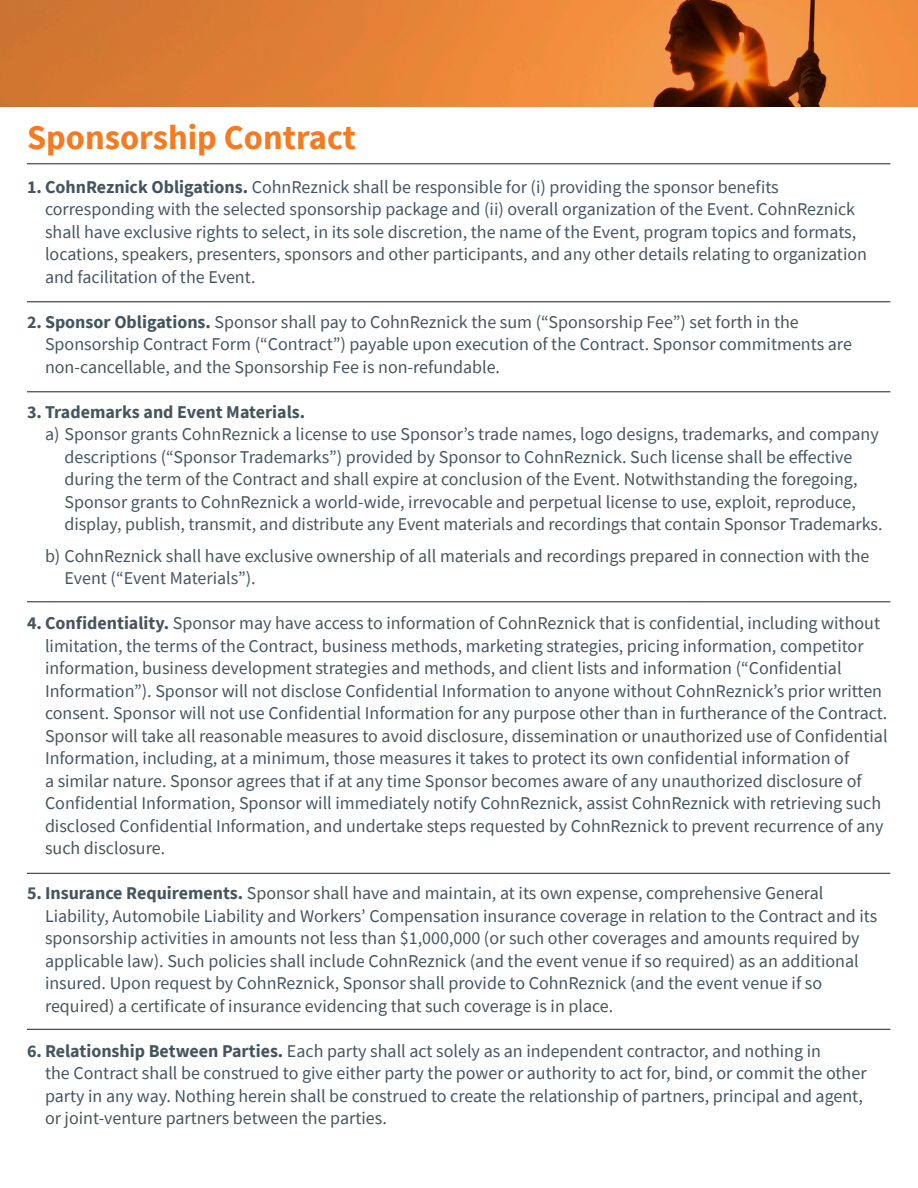
<style>
.page{position:relative;width:918px;height:1188px;background:#fff}
.page>*{position:absolute;margin:0;border:0;box-sizing:border-box;transform-origin:0 0}
.t1{font:700 34.5px "Source Sans Pro";color:#f47b21}
.t2{font:18px/22.5px "Source Sans Pro";color:#45555f}
.t3{font:700 18px "Source Sans Pro";color:#45555f}
.s1{font-weight:700}
</style>
<div class="page">
<hr style="left:27px;top:163px;width:863px;height:1px;background:#231f20">
<hr style="left:27px;top:301px;width:863px;height:1px;background:#231f20">
<hr style="left:27px;top:391px;width:863px;height:1px;background:#231f20">
<hr style="left:27px;top:601px;width:863px;height:1px;background:#231f20">
<hr style="left:27px;top:873px;width:863px;height:1px;background:#231f20">
<hr style="left:27px;top:1029px;width:863px;height:1px;background:#231f20">
<svg style="left:0;top:0;width:918px;height:106px;background:#d77a33"></svg>
<p class="t1" style="left:27px;top:115px;width:330px">Sponsorship Contract</p>
<p class="t2" style="left:45px;top:176px;width:824px;text-indent:-18px"><span class="s1">1. CohnReznick Obligations.</span> CohnReznick shall be responsible for (i) providing the sponsor benefits corresponding with the selected sponsorship package and (ii) overall organization of the Event. CohnReznick shall have exclusive rights to select, in its sole discretion, the name of the Event, program topics and formats, locations, speakers, presenters, sponsors and other participants, and any other details relating to organization and facilitation of the Event.</p>
<p class="t2" style="left:45px;top:311px;width:808px;text-indent:-18px"><span class="s1">2. Sponsor Obligations.</span> Sponsor shall pay to CohnReznick the sum (“Sponsorship Fee”) set forth in the<br>Sponsorship Contract Form (“Contract”) payable upon execution of the Contract. Sponsor commitments are non-cancellable, and the Sponsorship Fee is non-refundable.</p>
<p class="t3" style="left:27px;top:400px;width:280px">3. Trademarks and Event Materials.</p>
<p class="t2" style="left:64px;top:423px;width:820px;text-indent:-20px">a) Sponsor grants CohnReznick a license to use Sponsor’s trade names, logo designs, trademarks, and company descriptions (“Sponsor Trademarks”) provided by Sponsor to CohnReznick. Such license shall be effective during the term of the Contract and shall expire at conclusion of the Event. Notwithstanding the foregoing, Sponsor grants to CohnReznick a world-wide, irrevocable and perpetual license to use, exploit, reproduce, display, publish, transmit, and distribute any Event materials and recordings that contain Sponsor Trademarks.</p>
<p class="t2" style="left:64px;top:545px;width:806px;text-indent:-20px">b) CohnReznick shall have exclusive ownership of all materials and recordings prepared in connection with the<br>Event (“Event Materials”).</p>
<p class="t2" style="left:45px;top:612px;width:844px;text-indent:-18px"><span class="s1">4. Confidentiality.</span> Sponsor may have access to information of CohnReznick that is confidential, including without limitation, the terms of the Contract, business methods, marketing strategies, pricing information, competitor information, business development strategies and methods, and client lists and information (“Confidential Information”). Sponsor will not disclose Confidential Information to anyone without CohnReznick’s prior written consent. Sponsor will not use Confidential Information for any purpose other than in furtherance of the Contract.<br>Sponsor will take all reasonable measures to avoid disclosure, dissemination or unauthorized use of Confidential Information, including, at a minimum, those measures it takes to protect its own confidential information of<br>a similar nature. Sponsor agrees that if at any time Sponsor becomes aware of any unauthorized disclosure of Confidential Information, Sponsor will immediately notify CohnReznick, assist CohnReznick with retrieving such disclosed Confidential Information, and undertake steps requested by CohnReznick to prevent recurrence of any such disclosure.</p>
<p class="t2" style="left:45px;top:882px;width:834px;text-indent:-18px"><span class="s1">5. Insurance Requirements.</span> Sponsor shall have and maintain, at its own expense, comprehensive General Liability, Automobile Liability and Workers’ Compensation insurance coverage in relation to the Contract and its sponsorship activities in amounts not less than $1,000,000 (or such other coverages and amounts required by applicable law). Such policies shall include CohnReznick (and the event venue if so required) as an additional insured. Upon request by CohnReznick, Sponsor shall provide to CohnReznick (and the event venue if so required) a certificate of insurance evidencing that such coverage is in place.</p>
<p class="t2" style="left:45px;top:1040px;width:823px;text-indent:-18px"><span class="s1">6. Relationship Between Parties.</span> Each party shall act solely as an independent contractor, and nothing in<br>the Contract shall be construed to give either party the power or authority to act for, bind, or commit the other party in any way. Nothing herein shall be construed to create the relationship of partners, principal and agent, or joint-venture partners between the parties.</p>
</div>
